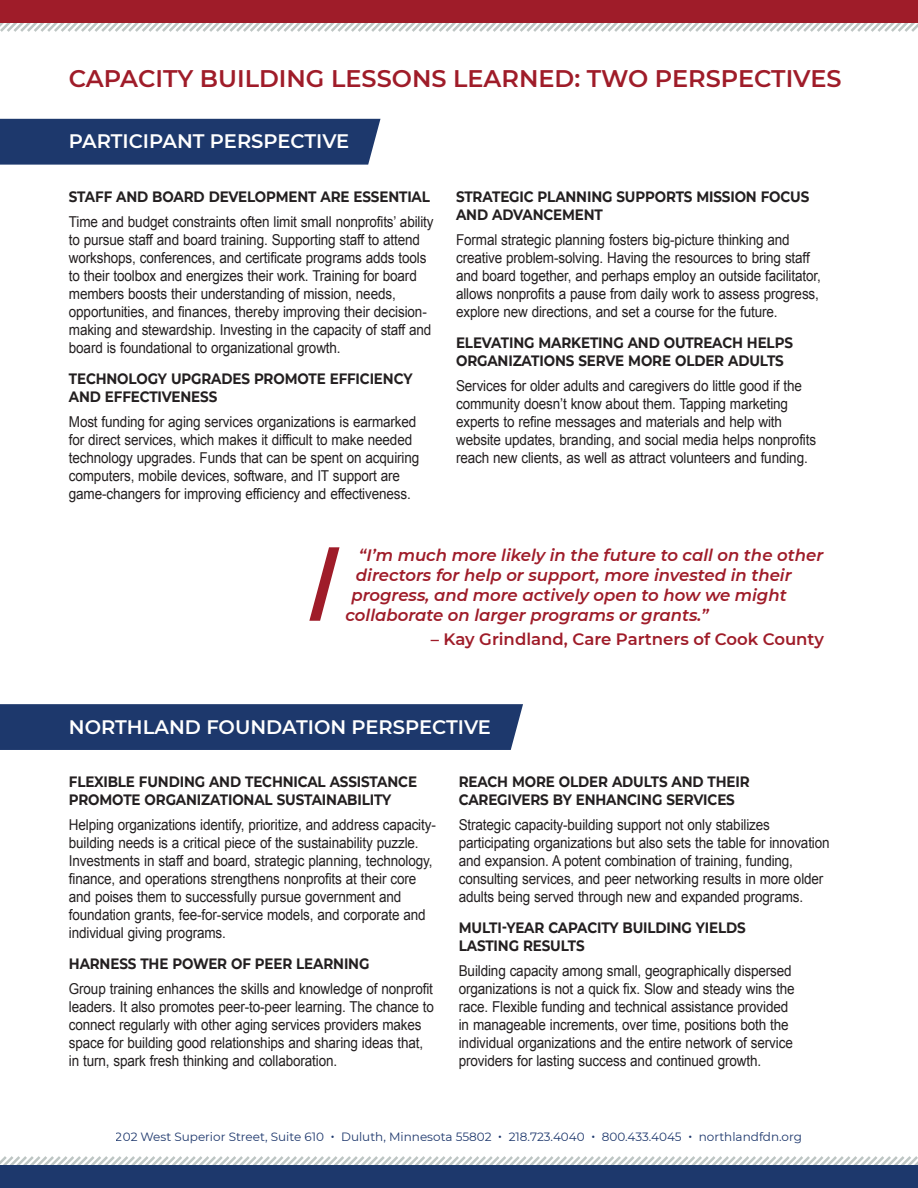
<style>
.page{position:relative;width:918px;height:1188px;background:#fff}
.page>*{position:absolute;margin:0;border:0;box-sizing:border-box;transform-origin:0 0}
.t1{font:600 24px "Montserrat";color:#9f1c29}
.t2{font:600 19.5px "Montserrat";color:#fff}
.t3{font:italic 600 16.5px "Montserrat";color:#9f1c29}
.t4{font:600 16.5px "Montserrat";color:#9f1c29}
.body{font:15px/18px "Arial";letter-spacing:-.01em;color:#231f20;scale:.9 1}
.body-2{font:700 15px/18px "Montserrat";letter-spacing:-.01em;color:#231f20;scale:.9 1}
.t5{font:12px "Montserrat";color:#1e386d}
.s1{font-size:15px}
</style>
<div class="page">
<div style="left:0;top:119px;width:381px;height:46px;background:#1d386c"></div>
<div style="left:0;top:704px;width:523px;height:46px;background:#1d386c"></div>
<svg style="left:0;top:1156px;width:918px;height:9px"></svg>
<div style="left:0;top:1165px;width:918px;height:23px;background:#1d386c"></div>
<svg style="left:0;top:23px;width:918px;height:9px"></svg>
<div style="left:0;top:0;width:918px;height:23px;background:#9f1c29"></div>
<svg style="left:309px;top:547px;width:31px;height:74px"></svg>
<p class="t1" style="left:69px;top:61px;width:774px">CAPACITY BUILDING LESSONS LEARNED: TWO PERSPECTIVES</p>
<p class="t2" style="left:69px;top:127px;width:282px">PARTICIPANT PERSPECTIVE</p>
<p class="body-2" style="left:69px;top:187px;width:403px">STAFF AND BOARD DEVELOPMENT ARE ESSENTIAL</p>
<p class="body" style="left:69px;top:212px;width:407px">Time and budget constraints often limit small nonprofits’ ability to pursue staff and board training. Supporting staff to attend workshops, conferences, and certificate programs adds tools to their toolbox and energizes their work. Training for board members boosts their understanding of mission, needs, opportunities, and finances, thereby improving their decision&shy;making and stewardship. Investing in the capacity of staff and board is foundational to organizational growth.</p>
<p class="body-2" style="left:69px;top:369px;width:383px">TECHNOLOGY UPGRADES PROMOTE EFFICIENCY<br>AND EFFECTIVENESS</p>
<p class="body" style="left:69px;top:413px;width:391px">Most funding for aging services organizations is earmarked for direct services, which makes it difficult to make needed technology upgrades. Funds that can be spent on acquiring computers, mobile devices, software, and IT support are game-changers for improving efficiency and effectiveness.</p>
<p class="body-2" style="left:456px;top:187px;width:394px">STRATEGIC PLANNING SUPPORTS MISSION FOCUS<br>AND ADVANCEMENT</p>
<p class="body" style="left:456px;top:230px;width:407px">Formal strategic planning fosters big-picture thinking and creative problem-solving. Having the resources to bring staff and board together, and perhaps employ an outside facilitator, allows nonprofits a pause from daily work to assess progress, explore new directions, and set a course for the future.</p>
<p class="body-2" style="left:456px;top:333px;width:376px">ELEVATING MARKETING AND OUTREACH HELPS<br>ORGANIZATIONS SERVE MORE OLDER ADULTS</p>
<p class="body" style="left:456px;top:377px;width:402px">Services for older adults and caregivers do little good if the community doesn’t know about them. Tapping marketing experts to refine messages and materials and help with website updates, branding, and social media helps nonprofits reach new clients, as well as attract volunteers and funding.</p>
<p class="t3" style="left:359px;top:544px;width:466px">“I’m much more likely in the future to call on the other</p>
<p class="t3" style="left:356px;top:563px;width:437px">directors for help or support, more invested in their</p>
<p class="t3" style="left:351px;top:583px;width:437px">progress, and more actively open to how we might</p>
<p class="t3" style="left:345px;top:603px;width:365px">collaborate on larger programs or grants.”</p>
<p class="t4" style="left:431px;top:628px;width:395px">– Kay Grindland, Care Partners of Cook County</p>
<p class="t2" style="left:69px;top:713px;width:424px">NORTHLAND FOUNDATION PERSPECTIVE</p>
<p class="body-2" style="left:69px;top:772px;width:388px">FLEXIBLE FUNDING AND TECHNICAL ASSISTANCE<br>PROMOTE ORGANIZATIONAL SUSTAINABILITY</p>
<p class="body" style="left:69px;top:816px;width:409px">Helping organizations identify, prioritize, and address capacity&shy;building needs is a critical piece of the sustainability puzzle.<br>Investments in staff and board, strategic planning, technology, finance, and operations strengthens nonprofits at their core and poises them to successfully pursue government and foundation grants, fee-for-service models, and corporate and individual giving programs.</p>
<p class="body-2" style="left:69px;top:954px;width:335px">HARNESS THE POWER OF PEER LEARNING</p>
<p class="body" style="left:69px;top:980px;width:407px">Group training enhances the skills and knowledge of nonprofit leaders. It also promotes peer-to-peer learning. The chance to connect regularly with other aging services providers makes space for building good relationships and sharing ideas that, in turn, spark fresh thinking and collaboration.</p>
<p class="body-2" style="left:459px;top:772px;width:325px">REACH MORE OLDER ADULTS AND THEIR<br>CAREGIVERS BY ENHANCING SERVICES</p>
<p class="body" style="left:459px;top:816px;width:414px">Strategic capacity-building support not only stabilizes participating organizations but also sets the table for innovation and expansion. A potent combination of training, funding, consulting services, and peer networking results in more older adults being served through new and expanded programs.</p>
<p class="body-2" style="left:459px;top:918px;width:320px">MULTI-YEAR CAPACITY BUILDING YIELDS<br>LASTING RESULTS</p>
<p class="body" style="left:459px;top:962px;width:375px">Building capacity among small, geographically dispersed organizations is not a quick fix. Slow and steady wins the race. Flexible funding and technical assistance provided in manageable increments, over time, positions both the individual organizations and the entire network of service providers for lasting success and continued growth.</p>
<p class="t5" style="left:116px;top:1129px;width:688px">202 West Superior Street, Suite 610 <span class="s1">•</span> Duluth, Minnesota 55802 <span class="s1">•</span> 218.723.4040 <span class="s1">•</span> 800.433.4045 <span class="s1">•</span> northlandfdn.org</p>
</div>
